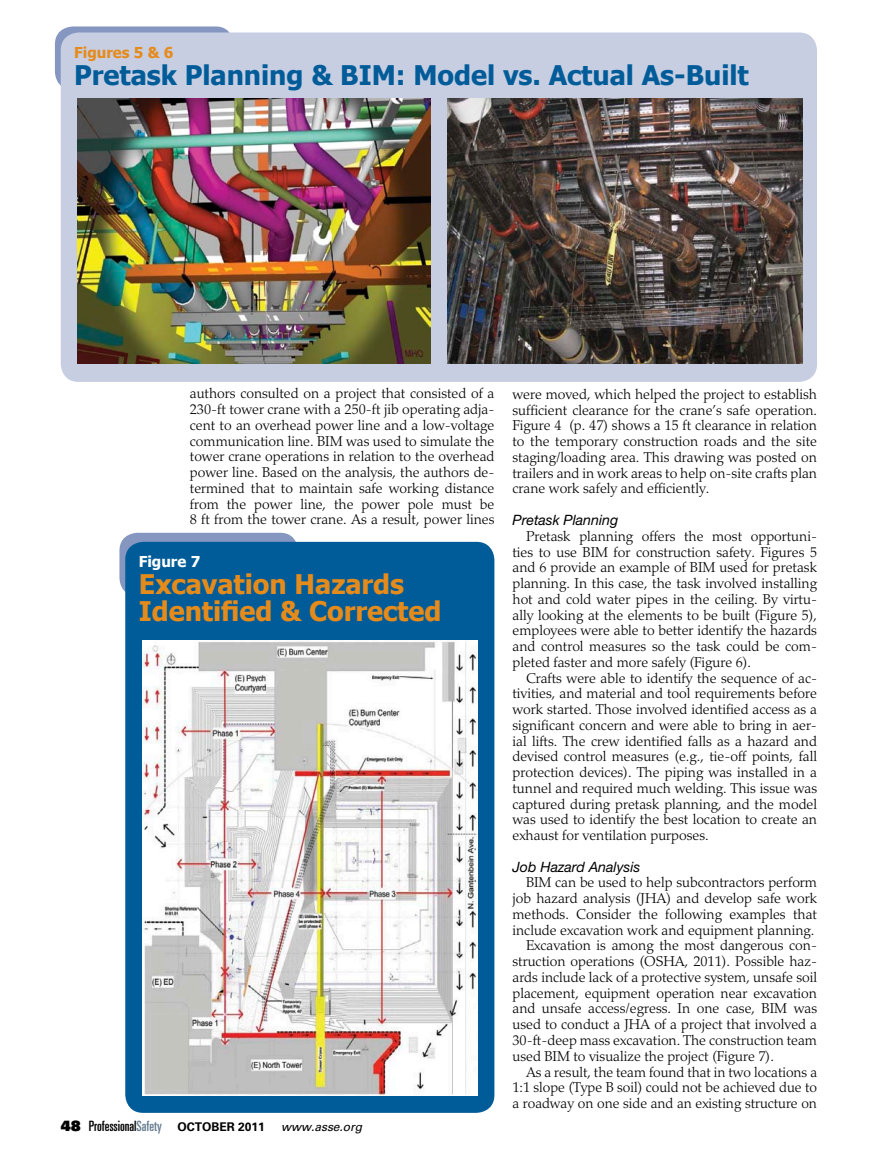
<style>
.page{position:relative;width:878px;height:1175px;background:#fff}
.page>*{position:absolute;margin:0;border:0;box-sizing:border-box;transform-origin:0 0}
.t1{font:700 27px "Tahoma";color:#005c99}
.t2{font:700 27px/27px "Tahoma";color:#e58b1b}
.t3{font:700 15px "Tahoma";color:#e58b1b}
.t4{font:700 15px "Tahoma";color:#fff}
.t5{font:300 14.25px/15.8px "Palatino LT Std";color:#000;text-align:justify}
.t6{font:ultra-condensed 14.25px "Univers";color:#000}
.t7{font:italic 14.25px "Helvetica Neue LT Std";color:#000}
.s1{font-weight:900;font-stretch:normal}
.s2{color:#657c91}
.s3{font-weight:700;font-stretch:normal;font-size:12px}
.s4{font-style:italic;font-stretch:normal;font-size:12px}
</style>
<div class="page">
<div style="left:119px;top:533px;width:179px;height:63px;background:#8597c1;border-radius:18px"></div>
<div style="left:125px;top:542px;width:369px;height:570px;background:#005c99;border-radius:18px"></div>
<img style="left:142px;top:640px;width:335px;height:455px">
<div style="left:55px;top:26px;width:178px;height:64px;background:#8597c1;border-radius:18px"></div>
<div style="left:61px;top:32px;width:756px;height:350px;background:#c7cee2;border-radius:18px"></div>
<img style="left:78px;top:98px;width:353px;height:265px">
<img style="left:448px;top:98px;width:354px;height:265px">
<p class="t3" style="left:74px;top:42px;width:101px">Figures 5 &amp; 6</p>
<h1 class="t1" style="left:74px;top:56px;width:676px">Pretask Planning &amp; BIM: Model vs. Actual As-Built</h1>
<p class="t5" style="left:190px;top:386px;width:306px">authors consulted on a project that consisted of a 230-ft tower crane with a 250-ft jib operating adja&shy;cent to an overhead power line and a low-voltage communication line. BIM was used to simulate the tower crane operations in relation to the overhead power line. Based on the analysis, the authors de&shy;termined that to maintain safe working distance from the power line, the power pole must be 8 ft from the tower crane. As a result, power lines</p>
<p class="t5" style="left:512px;top:386px;width:306px">were moved, which helped the project to establish sufficient clearance for the crane’s safe operation.<br>Figure 4 (p. 47) shows a 15 ft clearance in relation to the temporary construction roads and the site staging/loading area. This drawing was posted on trailers and in work areas to help on-site crafts plan crane work safely and efficiently.</p>
<p class="t7" style="left:512px;top:511px;width:107px">Pretask Planning</p>
<p class="t5" style="left:512px;top:528px;width:306px;text-indent:13px">Pretask planning offers the most opportuni&shy;ties to use BIM for construction safety. Figures 5 and 6 provide an example of BIM used for pretask planning. In this case, the task involved installing hot and cold water pipes in the ceiling. By virtu&shy;ally looking at the elements to be built (Figure 5), employees were able to better identify the hazards and control measures so the task could be com&shy;pleted faster and more safely (Figure 6).</p>
<p class="t5" style="left:512px;top:670px;width:306px;text-indent:13px">Crafts were able to identify the sequence of ac&shy;tivities, and material and tool requirements before work started. Those involved identified access as a significant concern and were able to bring in aer&shy;ial lifts. The crew identified falls as a hazard and devised control measures (e.g., tie-off points, fall protection devices). The piping was installed in a tunnel and required much welding. This issue was captured during pretask planning, and the model was used to identify the best location to create an exhaust for ventilation purposes.</p>
<p class="t7" style="left:512px;top:858px;width:129px">Job Hazard Analysis</p>
<p class="t5" style="left:526px;top:875px;width:292px">BIM can be used to help subcontractors perform</p>
<p class="t5" style="left:512px;top:890px;width:306px">job hazard analysis (JHA) and develop safe work</p>
<p class="t5" style="left:512px;top:906px;width:306px">methods. Consider the following examples that</p>
<p class="t5" style="left:512px;top:922px;width:303px">include excavation work and equipment planning.</p>
<p class="t5" style="left:526px;top:937px;width:292px">Excavation is among the most dangerous con-</p>
<p class="t5" style="left:512px;top:953px;width:306px">struction operations (OSHA, 2011). Possible haz-</p>
<p class="t5" style="left:512px;top:969px;width:306px">ards include lack of a protective system, unsafe soil</p>
<p class="t5" style="left:512px;top:985px;width:306px">placement, equipment operation near excavation</p>
<p class="t5" style="left:512px;top:1000px;width:306px">and unsafe access/egress. In one case, BIM was</p>
<p class="t5" style="left:512px;top:1016px;width:306px">used to conduct a JHA of a project that involved a</p>
<p class="t5" style="left:512px;top:1032px;width:306px">30-ft-deep mass excavation. The construction team</p>
<p class="t5" style="left:512px;top:1048px;width:263px">used BIM to visualize the project (Figure 7).</p>
<p class="t5" style="left:526px;top:1064px;width:292px">As a result, the team found that in two locations a</p>
<p class="t5" style="left:512px;top:1079px;width:306px">1:1 slope (Type B soil) could not be achieved due to</p>
<p class="t5" style="left:512px;top:1095px;width:306px">a roadway on one side and an existing structure on</p>
<p class="t4" style="left:139px;top:551px;width:63px">Figure 7</p>
<h1 class="t2" style="left:139px;top:569px;width:304px">Excavation Hazards<br>Identified &amp; Corrected</h1>
<p class="t6" style="left:61px;top:1117px;width:303px"><span class="s1">48</span> Professional<span class="s2">Safety</span> <span class="s3">OCTOBER 2011</span> <span class="s4">www.asse.org</span></p>
</div>
